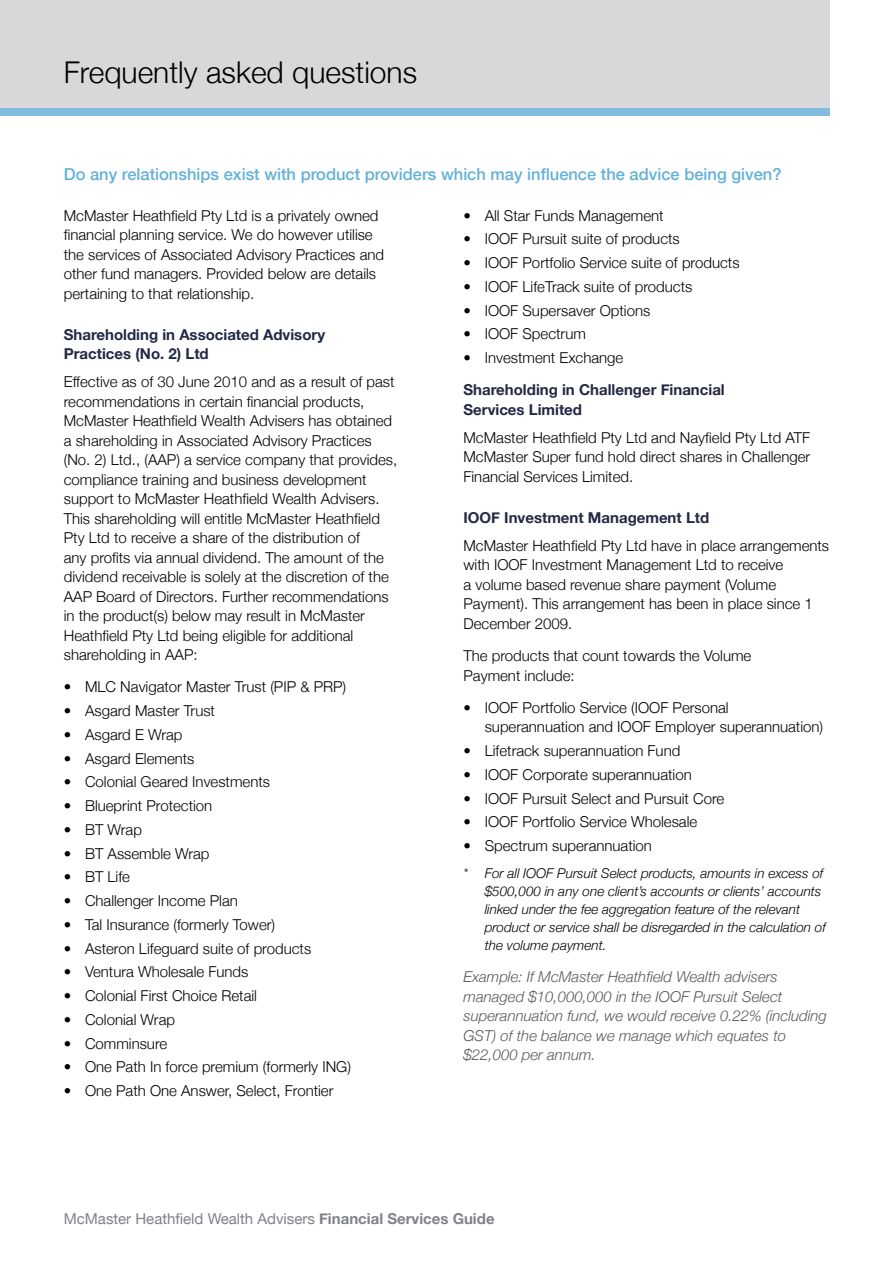
<style>
.page{position:relative;width:893px;height:1263px;background:#fff}
.page>*{position:absolute;margin:0;border:0;box-sizing:border-box;transform-origin:0 0}
.t1{font:300 30px "Helvetica Neue";color:#000}
.t2{font:500 16.5px "Helvetica Neue";color:#63b1db}
.t3{font:300 15px/19.5px "Helvetica Neue";color:#000}
.t4{font:italic 300 15px/19.5px "Helvetica Neue";color:#58595b}
.t5{font:700 15px/19.5px "Helvetica Neue";color:#222944}
.t6{font:15px "Helvetica Neue";color:#808289}
.t7{font:italic 300 13.5px/18px "Helvetica Neue";color:#000}
.s1{font-weight:700}
</style>
<div class="page">
<div style="left:0;top:107px;width:829px;height:9px;background:#82bde0"></div>
<div style="left:0;top:0;width:829px;height:107px;background:#d8d7d9"></div>
<h1 class="t1" style="left:64px;top:54px;width:355px">Frequently asked questions</h1>
<p class="t2" style="left:64px;top:164px;width:719px">Do any relationships exist with product providers which may influence the advice being given?</p>
<p class="t3" style="left:64px;top:205px;width:322px">McMaster Heathfield Pty Ltd is a privately owned financial planning service. We do however utilise the services of Associated Advisory Practices and other fund managers. Provided below are details pertaining to that relationship.</p>
<p class="t5" style="left:64px;top:324px;width:263px">Shareholding in Associated Advisory<br>Practices (No. 2) Ltd</p>
<p class="t3" style="left:64px;top:372px;width:335px">Effective as of 30 June 2010 and as a result of past recommendations in certain financial products, McMaster Heathfield Wealth Advisers has obtained a shareholding in Associated Advisory Practices (No. 2) Ltd., (AAP) a service company that provides, compliance training and business development support to McMaster Heathfield Wealth Advisers.<br>This shareholding will entitle McMaster Heathfield Pty Ltd to receive a share of the distribution of<br>any profits via annual dividend. The amount of the dividend receivable is solely at the discretion of the AAP Board of Directors. Further recommendations in the product(s) below may result in McMaster Heathfield Pty Ltd being eligible for additional shareholding in AAP:</p>
<p class="t3" style="left:64px;top:677px;width:284px">• MLC Navigator Master Trust (PIP &amp; PRP)</p>
<p class="t3" style="left:64px;top:701px;width:153px">• Asgard Master Trust</p>
<p class="t3" style="left:64px;top:724px;width:120px">• Asgard E Wrap</p>
<p class="t3" style="left:64px;top:748px;width:132px">• Asgard Elements</p>
<p class="t3" style="left:64px;top:772px;width:208px">• Colonial Geared Investments</p>
<p class="t3" style="left:64px;top:796px;width:150px">• Blueprint Protection</p>
<p class="t3" style="left:64px;top:819px;width:80px">• BT Wrap</p>
<p class="t3" style="left:64px;top:843px;width:147px">• BT Assemble Wrap</p>
<p class="t3" style="left:64px;top:867px;width:68px">• BT Life</p>
<p class="t3" style="left:64px;top:891px;width:176px">• Challenger Income Plan</p>
<p class="t3" style="left:64px;top:914px;width:213px">• Tal Insurance (formerly Tower)</p>
<p class="t3" style="left:64px;top:938px;width:249px">• Asteron Lifeguard suite of products</p>
<p class="t3" style="left:64px;top:962px;width:186px">• Ventura Wholesale Funds</p>
<p class="t3" style="left:64px;top:986px;width:195px">• Colonial First Choice Retail</p>
<p class="t3" style="left:64px;top:1009px;width:113px">• Colonial Wrap</p>
<p class="t3" style="left:64px;top:1033px;width:105px">• Comminsure</p>
<p class="t3" style="left:64px;top:1057px;width:289px">• One Path In force premium (formerly ING)</p>
<p class="t3" style="left:64px;top:1081px;width:271px">• One Path One Answer, Select, Frontier</p>
<p class="t3" style="left:463px;top:205px;width:202px">• All Star Funds Management</p>
<p class="t3" style="left:463px;top:229px;width:218px">• IOOF Pursuit suite of products</p>
<p class="t3" style="left:463px;top:253px;width:278px">• IOOF Portfolio Service suite of products</p>
<p class="t3" style="left:463px;top:277px;width:230px">• IOOF LifeTrack suite of products</p>
<p class="t3" style="left:463px;top:300px;width:188px">• IOOF Supersaver Options</p>
<p class="t3" style="left:463px;top:324px;width:124px">• IOOF Spectrum</p>
<p class="t3" style="left:463px;top:348px;width:161px">• Investment Exchange</p>
<p class="t5" style="left:463px;top:380px;width:263px">Shareholding in Challenger Financial<br>Services Limited</p>
<p class="t3" style="left:463px;top:428px;width:348px;text-align:justify">McMaster Heathfield Pty Ltd and Nayfield Pty Ltd ATF McMaster Super fund hold direct shares in Challenger Financial Services Limited.</p>
<p class="t5" style="left:463px;top:507px;width:247px">IOOF Investment Management Ltd</p>
<p class="t3" style="left:463px;top:535px;width:367px">McMaster Heathfield Pty Ltd have in place arrangements with IOOF Investment Management Ltd to receive<br>a volume based revenue share payment (Volume Payment). This arrangement has been in place since 1<br>December 2009.</p>
<p class="t3" style="left:463px;top:646px;width:289px">The products that count towards the Volume<br>Payment include:</p>
<p class="t3" style="left:485px;top:697px;width:340px;text-indent:-21px">• IOOF Portfolio Service (IOOF Personal superannuation and IOOF Employer superannuation)</p>
<p class="t3" style="left:463px;top:741px;width:218px">• Lifetrack superannuation Fund</p>
<p class="t3" style="left:463px;top:764px;width:230px">• IOOF Corporate superannuation</p>
<p class="t3" style="left:463px;top:788px;width:262px">• IOOF Pursuit Select and Pursuit Core</p>
<p class="t3" style="left:463px;top:812px;width:235px">• IOOF Portfolio Service Wholesale</p>
<p class="t3" style="left:463px;top:836px;width:190px">• Spectrum superannuation</p>
<p class="t7" style="left:485px;top:864px;width:343px;text-indent:-21px">* For all IOOF Pursuit Select products, amounts in excess of $500,000 in any one client’s accounts or clients’ accounts linked under the fee aggregation feature of the relevant product or service shall be disregarded in the calculation of the volume payment.</p>
<p class="t4" style="left:463px;top:967px;width:365px">Example: If McMaster Heathfield Wealth advisers managed $10,000,000 in the IOOF Pursuit Select superannuation fund, we would receive 0.22% (including GST) of the balance we manage which equates to $22,000 per annum.</p>
<p class="t6" style="left:64px;top:1209px;width:432px">McMaster Heathfield Wealth Advisers <span class="s1">Financial Services Guide</span></p>
</div>
